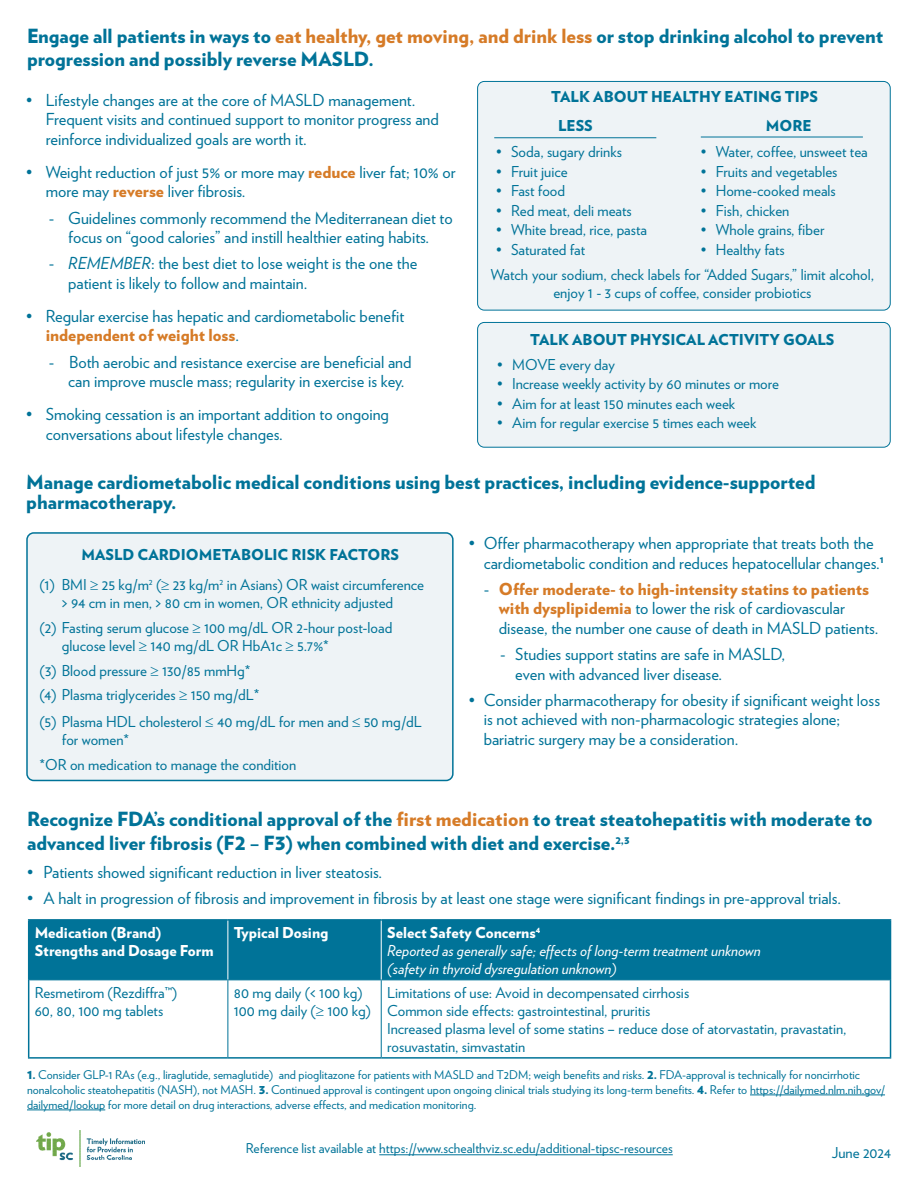
<style>
.page{position:relative;width:918px;height:1188px;background:#fff}
.page>*{position:absolute;margin:0;border:0;box-sizing:border-box;transform-origin:0 0}
.t1{font:900 19.5px/23.4px "Verlag";color:#007398}
.t2{font:16.5px/19.5px "Verlag";color:#007398}
.t3{font:15px/18px "Verlag";color:#007398}
.t4{font:italic 15px "Verlag";color:#fff}
.t5{font:900 15px "Verlag";color:#007398}
.t6{font:900 15px "Verlag";color:#fff}
.t7{font:13.5px "Verlag";color:#007398}
.t8{font:12px/15px "Verlag";color:#007398}
.s1{color:#d67b27}
.s2{font-weight:900;color:#d67b27}
.s3{font-style:italic}
.s4{font-size:22.5px}
.s5{font-weight:900;font-size:13.5px}
.s6{font-weight:900}
</style>
<div class="page">
<div style="left:27px;top:533px;width:426px;height:247px;background:#eef3f6;border-radius:7px"></div>
<div style="left:26px;top:532px;width:428px;height:249px;border:2px solid #007398;border-radius:7px"></div>
<div style="left:29px;top:921px;width:861px;height:59px;background:#007398"></div>
<hr style="left:28px;top:919px;width:200px;height:2px;background:#007398">
<hr style="left:28px;top:921px;width:1px;height:59px;background:#007398">
<hr style="left:228px;top:919px;width:153px;height:2px;background:#007398">
<hr style="left:381px;top:919px;width:510px;height:2px;background:#007398">
<hr style="left:890px;top:921px;width:1px;height:59px;background:#007398">
<hr style="left:28px;top:980px;width:1px;height:77px;background:#007398">
<hr style="left:890px;top:980px;width:1px;height:77px;background:#007398">
<hr style="left:28px;top:1057px;width:200px;height:2px;background:#007398">
<hr style="left:228px;top:1057px;width:153px;height:2px;background:#007398">
<hr style="left:381px;top:1057px;width:510px;height:2px;background:#007398">
<hr style="left:29px;top:980px;width:199px;height:1px;background:#007398">
<hr style="left:228px;top:980px;width:153px;height:1px;background:#007398">
<hr style="left:228px;top:980px;width:1px;height:77px;background:#007398">
<hr style="left:381px;top:980px;width:509px;height:1px;background:#007398">
<hr style="left:381px;top:980px;width:1px;height:77px;background:#007398">
<hr style="left:228px;top:921px;width:1px;height:59px;background:#fff">
<hr style="left:381px;top:921px;width:1px;height:59px;background:#fff">
<div style="left:478px;top:81px;width:412px;height:229px;background:#eef3f6;border-radius:7px"></div>
<div style="left:477px;top:81px;width:414px;height:229px;border:1px solid #007398;border-radius:7px"></div>
<div style="left:478px;top:322px;width:412px;height:125px;background:#eef3f6;border-radius:7px"></div>
<div style="left:477px;top:322px;width:414px;height:126px;border:1px solid #007398;border-radius:7px"></div>
<hr style="left:750px;top:1095px;width:135px;height:1px;background:#007398">
<hr style="left:27px;top:1110px;width:78px;height:1px;background:#007398">
<img style="left:36px;top:1130px;width:108px;height:37px">
<hr style="left:379px;top:1154px;width:294px;height:1px;background:#007398">
<hr style="left:494px;top:137px;width:162px;height:1px;background:#007398">
<hr style="left:701px;top:137px;width:162px;height:1px;background:#007398">
<p class="t1" style="left:27px;top:23px;width:858px">Engage all patients in ways to <span class="s1">eat healthy, get moving, and drink less</span> or stop drinking alcohol to prevent progression and possibly reverse MASLD.</p>
<p class="t2" style="left:46px;top:89px;width:395px;text-indent:-20px">• Lifestyle changes are at the core of MASLD management.<br>Frequent visits and continued support to monitor progress and reinforce individualized goals are worth it.</p>
<p class="t2" style="left:46px;top:161px;width:412px;text-indent:-20px">• Weight reduction of just 5% or more may <span class="s2">reduce</span> liver fat; 10% or more may <span class="s2">reverse</span> liver fibrosis.</p>
<p class="t2" style="left:49px;top:207px;width:406px;text-align:center">- Guidelines commonly recommend the Mediterranean diet to focus on “good calories” and instill healthier eating habits.</p>
<p class="t2" style="left:68px;top:253px;width:351px;text-indent:-20px">- <span class="s3">REMEMBER</span>: the best diet to lose weight is the one the patient is likely to follow and maintain.</p>
<p class="t2" style="left:46px;top:305px;width:360px;text-indent:-20px">• Regular exercise has hepatic and cardiometabolic benefit <span class="s2">independent of weight loss</span>.</p>
<p class="t2" style="left:68px;top:351px;width:345px;text-indent:-20px">- Both aerobic and resistance exercise are beneficial and can improve muscle mass; regularity in exercise is key.</p>
<p class="t2" style="left:46px;top:404px;width:345px;text-indent:-20px">• Smoking cessation is an important addition to ongoing conversations about lifestyle changes.</p>
<p class="t5" style="left:551px;top:84px;width:268px">TALK ABOUT HEALTHY EATING TIPS</p>
<p class="t5" style="left:558px;top:113px;width:36px">LESS</p>
<p class="t3" style="left:496px;top:142px;width:127px">• Soda, sugary drinks</p>
<p class="t3" style="left:496px;top:162px;width:73px">• Fruit juice</p>
<p class="t3" style="left:496px;top:181px;width:71px">• Fast food</p>
<p class="t3" style="left:496px;top:201px;width:137px">• Red meat, deli meats</p>
<p class="t3" style="left:496px;top:220px;width:152px">• White bread, rice, pasta</p>
<p class="t3" style="left:496px;top:240px;width:91px">• Saturated fat</p>
<p class="t5" style="left:766px;top:113px;width:47px">MORE</p>
<p class="t3" style="left:701px;top:142px;width:168px">• Water, coffee, unsweet tea</p>
<p class="t3" style="left:701px;top:162px;width:138px">• Fruits and vegetables</p>
<p class="t3" style="left:701px;top:181px;width:136px">• Home-cooked meals</p>
<p class="t3" style="left:701px;top:201px;width:90px">• Fish, chicken</p>
<p class="t3" style="left:701px;top:220px;width:125px">• Whole grains, fiber</p>
<p class="t3" style="left:701px;top:240px;width:86px">• Healthy fats</p>
<p class="t3" style="left:491px;top:265px;width:385px;text-align:center">Watch your sodium, check labels for “Added Sugars,” limit alcohol, enjoy 1 - 3 cups of coffee, consider probiotics</p>
<p class="t5" style="left:530px;top:327px;width:306px">TALK ABOUT PHYSICAL ACTIVITY GOALS</p>
<p class="t3" style="left:497px;top:355px;width:119px">• MOVE every day</p>
<p class="t3" style="left:497px;top:374px;width:283px">• Increase weekly activity by 60 minutes or more</p>
<p class="t3" style="left:497px;top:394px;width:240px">• Aim for at least 150 minutes each week</p>
<p class="t3" style="left:497px;top:413px;width:261px">• Aim for regular exercise 5 times each week</p>
<p class="t1" style="left:26px;top:471px;width:791px;line-height:19.5px">Manage cardiometabolic medical conditions using best practices, including evidence-supported pharmacotherapy.</p>
<p class="t2" style="left:484px;top:533px;width:402px;text-indent:-15px">• Offer pharmacotherapy when appropriate that treats both the cardiometabolic condition and reduces hepatocellular changes.<sup>1</sup></p>
<p class="t2" style="left:499px;top:578px;width:381px;text-indent:-15px">- <span class="s2">Offer moderate- to high-intensity statins to patients with dysplipidemia</span> to lower the risk of cardiovascular disease, the number one cause of death in MASLD patients.</p>
<p class="t2" style="left:515px;top:644px;width:271px;text-indent:-15px">- Studies support statins are safe in MASLD, even with advanced liver disease.</p>
<p class="t2" style="left:484px;top:689px;width:398px;text-indent:-15px">• Consider pharmacotherapy for obesity if significant weight loss is not achieved with non-pharmacologic strategies alone; bariatric surgery may be a consideration.</p>
<p class="t5" style="left:81px;top:542px;width:319px">MASLD CARDIOMETABOLIC RISK FACTORS</p>
<p class="t3" style="left:39px;top:575px;width:386px;text-align:center">(1) BMI ≥ 25 kg/m<sup>2</sup> (≥ 23 kg/m<sup>2</sup> in Asians) OR waist circumference &gt; 94 cm in men, &gt; 80 cm in women, OR ethnicity adjusted</p>
<p class="t3" style="left:62px;top:618px;width:332px;text-indent:-22px">(2) Fasting serum glucose ≥ 100 mg/dL OR 2-hour post-load glucose level ≥ 140 mg/dL OR HbA1c ≥ 5.7%*</p>
<p class="t3" style="left:39px;top:660px;width:213px">(3) Blood pressure ≥ 130/85 mmHg*</p>
<p class="t3" style="left:39px;top:685px;width:221px">(4) Plasma triglycerides ≥ 150 mg/dL*</p>
<p class="t3" style="left:62px;top:712px;width:361px;text-indent:-22px">(5) Plasma HDL cholesterol ≤ 40 mg/dL for men and ≤ 50 mg/dL for women*</p>
<p class="t3" style="left:39px;top:754px;width:258px">*OR on medication to manage the condition</p>
<p class="t1" style="left:27px;top:806px;width:847px;line-height:24px">Recognize FDA’s conditional approval of the <span class="s1">first medication</span> to treat steatohepatitis with moderate to advanced liver fibrosis (F<span class="s4">2</span> – F<span class="s4">3</span>) when combined with diet and exercise.<sup>2,3</sup></p>
<p class="t2" style="left:27px;top:862px;width:357px">• Patients showed significant reduction in liver steatosis.</p>
<p class="t2" style="left:27px;top:888px;width:815px">• A halt in progression of fibrosis and improvement in fibrosis by at least one stage were significant findings in pre-approval trials.</p>
<p class="t6" style="left:35px;top:920px;width:128px">Medication (Brand)</p>
<p class="t6" style="left:35px;top:938px;width:180px">Strengths and Dosage Form</p>
<p class="t3" style="left:35px;top:983px;width:144px">Resmetirom (Rezdiffra™)</p>
<p class="t3" style="left:35px;top:1001px;width:130px">60, 80, 100 mg tablets</p>
<p class="t6" style="left:234px;top:920px;width:96px">Typical Dosing</p>
<p class="t6" style="left:387px;top:920px;width:155px">Select Safety Concerns<sup>4</sup></p>
<p class="t4" style="left:387px;top:939px;width:375px">Reported as generally safe; effects of long-term treatment unknown</p>
<p class="t4" style="left:387px;top:957px;width:231px">(safety in thyroid dysregulation unknown)</p>
<p class="t3" style="left:234px;top:983px;width:130px">80 mg daily (&lt; 100 kg)</p>
<p class="t3" style="left:234px;top:1001px;width:138px">100 mg daily (≥ 100 kg)</p>
<p class="t3" style="left:387px;top:983px;width:304px">Limitations of use: Avoid in decompensated cirrhosis</p>
<p class="t3" style="left:387px;top:1001px;width:265px">Common side effects: gastrointestinal, pruritis</p>
<p class="t3" style="left:387px;top:1019px;width:461px">Increased plasma level of some statins – reduce dose of atorvastatin, pravastatin, rosuvastatin, simvastatin</p>
<p class="t8" style="left:27px;top:1066px;width:860px"><span class="s5">1</span><span class="s6">.</span> Consider GLP-1 RAs (e.g., liraglutide, semaglutide) and pioglitazone for patients with MASLD and T2DM; weigh benefits and risks. <span class="s5">2</span><span class="s6">.</span> FDA-approval is technically for noncirrhotic nonalcoholic steatohepatitis (NASH), not MASH. <span class="s5">3</span><span class="s6">.</span> Continued approval is contingent upon ongoing clinical trials studying its long-term benefits. <span class="s5">4</span><span class="s6">.</span> Refer to https://dailymed.nlm.nih.gov/ dailymed/lookup for more detail on drug interactions, adverse effects, and medication monitoring.</p>
<p class="t7" style="left:246px;top:1138px;width:429px">Reference list available at https://www.schealthviz.sc.edu/additional-tipsc-resources</p>
<p class="t3" style="left:832px;top:1143px;width:61px">June 2024</p>
</div>
